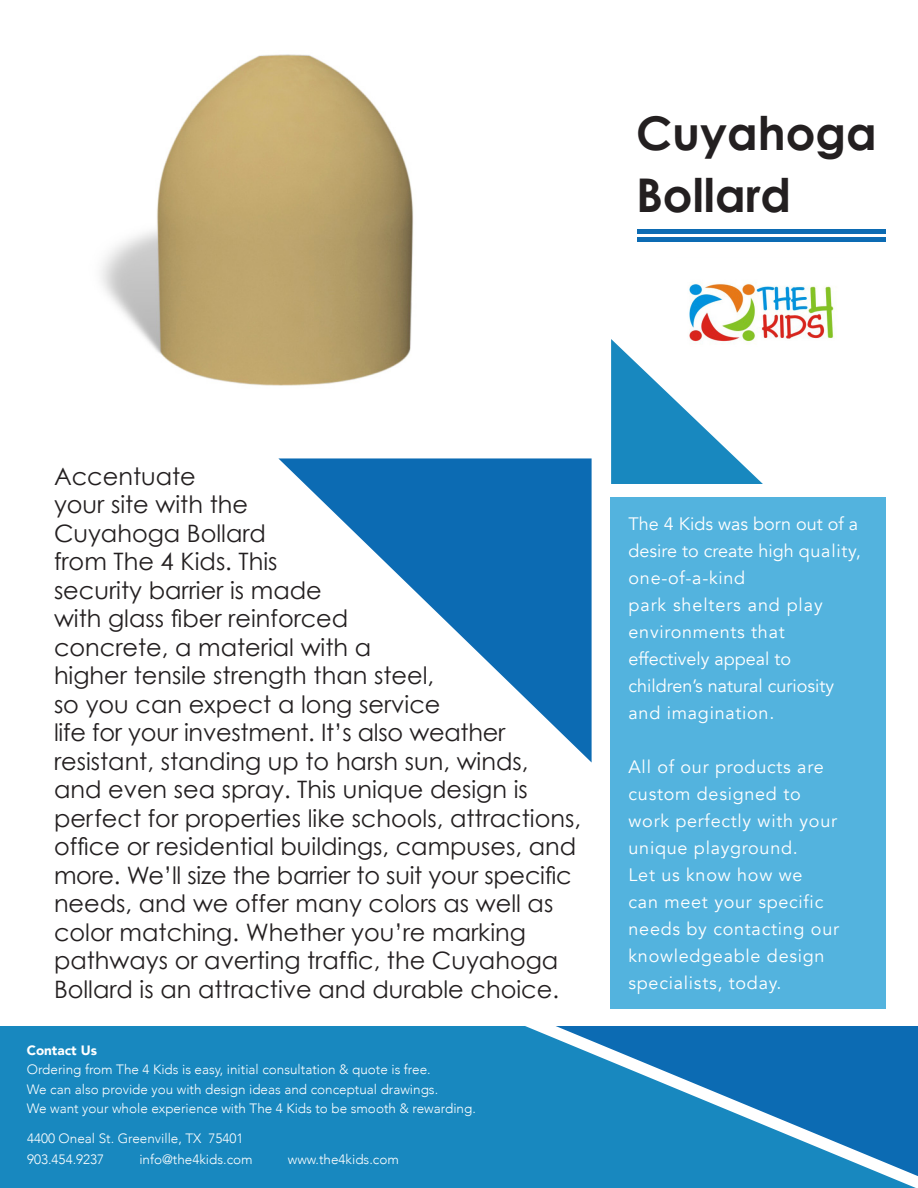
<style>
.page{position:relative;width:918px;height:1188px;background:#fff}
.page>*{position:absolute;margin:0;border:0;box-sizing:border-box;transform-origin:0 0}
.t1{font:700 46.5px/61.5px "Century Gothic";color:#231f20}
.t2{font:24px/28.5px "Century Gothic";color:#231f20}
.t3{font:18px/27px "Avenir";letter-spacing:.04em;color:#fff}
.t4{font:18px/27px "Avenir";color:#fff}
.t5{font:300 13.5px "Avenir";color:#fff}
.t6{font:900 13.5px "Avenir";color:#fff}
</style>
<div class="page">
<div style="left:611px;top:497px;width:275px;height:512px;background:#53b3de"></div>
<svg style="left:278px;top:458px;width:314px;height:305px"></svg>
<hr style="left:638px;top:229px;width:248px;height:4px;background:#0c6bb3">
<hr style="left:638px;top:238px;width:248px;height:4px;background:#0c6bb3">
<img style="left:689px;top:283px;width:146px;height:56px">
<svg style="left:611px;top:339px;width:152px;height:145px"></svg>
<div style="left:0;top:1026px;width:916px;height:162px;background:#1888bf"></div>
<svg style="left:556px;top:1026px;width:362px;height:150px"></svg>
<img style="left:101px;top:54px;width:312px;height:332px">
<p class="t1" style="left:636px;top:102px;width:242px">Cuyahoga<br>Bollard</p>
<p class="t2" style="left:54px;top:461px;width:225px">Accentuate<br>your site with the<br>Cuyahoga Bollard from The 4 Kids. This</p>
<p class="t2" style="left:54px;top:575px;width:529px">security barrier is made<br>with glass fiber reinforced<br>concrete, a material with a<br>higher tensile strength than steel,<br>so you can expect a long service<br>life for your investment. It’s also weather resistant, standing up to harsh sun, winds, and even sea spray. This unique design is perfect for properties like schools, attractions, office or residential buildings, campuses, and more. We’ll size the barrier to suit your specific</p>
<p class="t2" style="left:54px;top:889px;width:507px">needs, and we offer many colors as well as color matching. Whether you’re marking pathways or averting traffic, the Cuyahoga Bollard is an attractive and durable choice.</p>
<p class="t6" style="left:27px;top:1039px;width:72px">Contact Us</p>
<p class="t5" style="left:27px;top:1062px;width:406px">Ordering from The 4 Kids is easy, initial consultation &amp; quote is free.</p>
<p class="t5" style="left:27px;top:1081px;width:413px">We can also provide you with design ideas and conceptual drawings.</p>
<p class="t5" style="left:27px;top:1101px;width:451px">We want your whole experience with The 4 Kids to be smooth &amp; rewarding.</p>
<p class="t5" style="left:27px;top:1130px;width:218px">4400 Oneal St. Greenville, TX 75401</p>
<p class="t5" style="left:27px;top:1151px;width:79px">903.454.9237</p>
<p class="t5" style="left:139px;top:1151px;width:115px">info@the4kids.com</p>
<p class="t5" style="left:288px;top:1151px;width:113px">www.the4kids.com</p>
<p class="t4" style="left:629px;top:510px;width:234px">The 4 Kids was born out of a desire to create high quality, one-of-a-kind</p>
<p class="t3" style="left:629px;top:591px;width:196px">park shelters and play</p>
<p class="t3" style="left:629px;top:618px;width:158px">environments that</p>
<p class="t4" style="left:629px;top:645px;width:164px">effectively appeal to</p>
<p class="t4" style="left:629px;top:672px;width:207px">children’s natural curiosity and imagination.</p>
<p class="t3" style="left:629px;top:753px;width:197px">All of our products are custom designed to</p>
<p class="t3" style="left:629px;top:807px;width:210px">work perfectly with your unique playground.</p>
<p class="t3" style="left:629px;top:861px;width:175px">Let us know how we</p>
<p class="t3" style="left:629px;top:888px;width:212px">can meet your specific needs by contacting our knowledgeable design specialists, today.</p>
</div>
